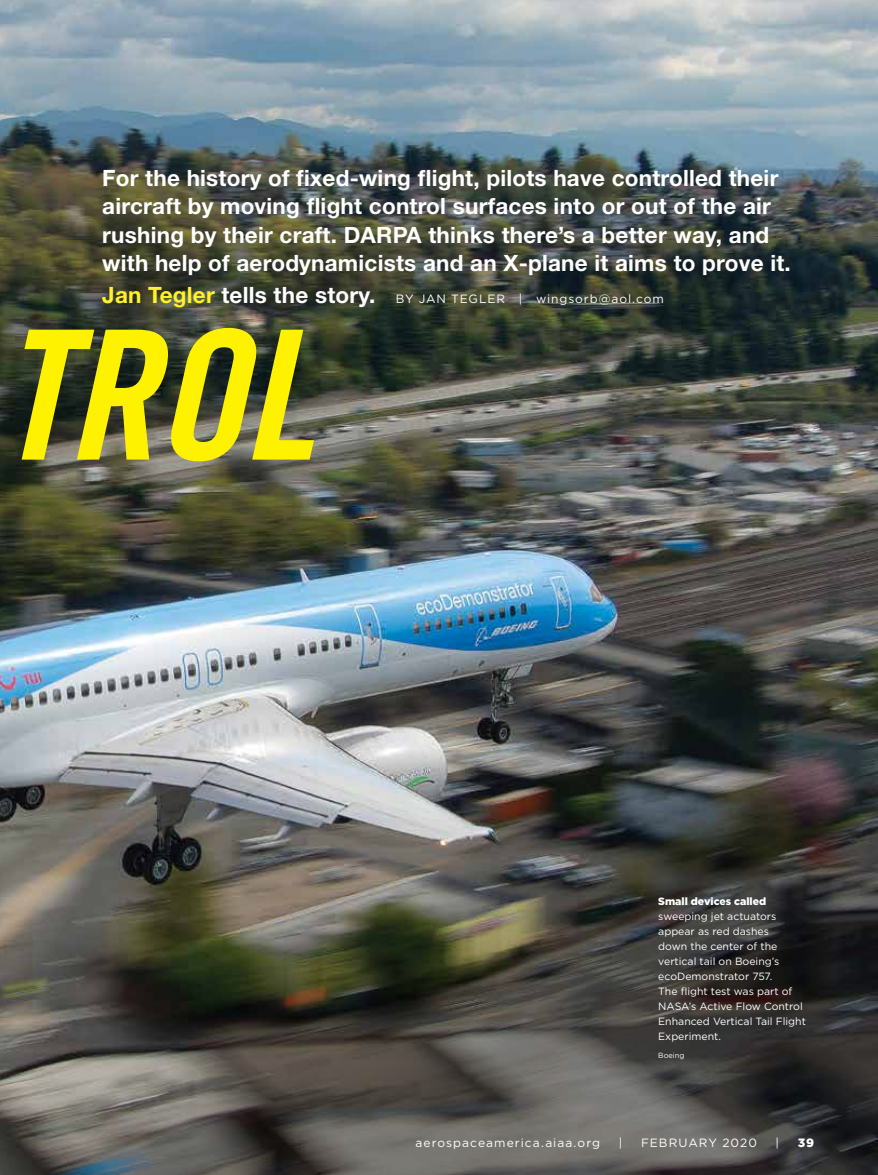
<style>
.page{position:relative;width:878px;height:1175px;background:#fff}
.page>*{position:absolute;margin:0;border:0;box-sizing:border-box;transform-origin:0 0}
.t1{font:179.85px "Trade Gothic Bold Cond Twenty Obl";color:#fff200}
.t2{font:700 22.5px/28.5px "Helvetica Neue LT Std";letter-spacing:.01em;color:#fff}
.t3{font:12px "Gotham";letter-spacing:.08em;color:#fff}
.t4{font:900 12px "Gotham";color:#fff}
.t5{font:10.5px/15px "Gotham";color:#fff}
.t6{font:900 10.5px "Gotham";color:#fff}
.t7{font:7.5px "Gotham";color:#fff}
.s1{font-family:"Helvetica Neue LT Std";font-weight:700;font-size:22.5px;color:#fff12c}
.s2{font-family:"Helvetica Neue LT Std";font-weight:700;font-size:22.5px}
</style>
<div class="page">
<img style="left:0;top:0;width:878px;height:391px">
<img style="left:0;top:391px;width:878px;height:783px">
<p class="t2" style="left:102px;top:163px;width:690px">For the history of fixed-wing flight, pilots have controlled their aircraft by moving flight control surfaces into or out of the air rushing by their craft. DARPA thinks there’s a better way, and with help of aerodynamicists and an X-plane it aims to prove it.</p>
<p class="t3" style="left:102px;top:291px;width:563px"><span class="s1">Jan Tegler</span> <span class="s2">tells the story.</span> BY JAN TEGLER | wingsorb@aol.com</p>
<h1 class="t1" style="left:-2px;top:286px;width:316px">TROL</h1>
<p class="t6" style="left:658px;top:894px;width:109px">Small devices called</p>
<p class="t5" style="left:658px;top:908px;width:149px">sweeping jet actuators appear as red dashes<br>down the center of the vertical tail on Boeing’s ecoDemonstrator 757.<br>The flight test was part of<br>NASA’s Active Flow Control<br>Enhanced Vertical Tail Flight<br>Experiment.</p>
<p class="t7" style="left:658px;top:1050px;width:28px">Boeing</p>
<p class="t3" style="left:415px;top:1135px;width:186px">aerospaceamerica.aiaa.org</p>
<p class="t3" style="left:618px;top:1135px;width:5px">|</p>
<p class="t3" style="left:641px;top:1135px;width:117px">FEBRUARY 2020</p>
<p class="t3" style="left:775px;top:1135px;width:5px">|</p>
<p class="t4" style="left:797px;top:1134px;width:18px">39</p>
</div>
